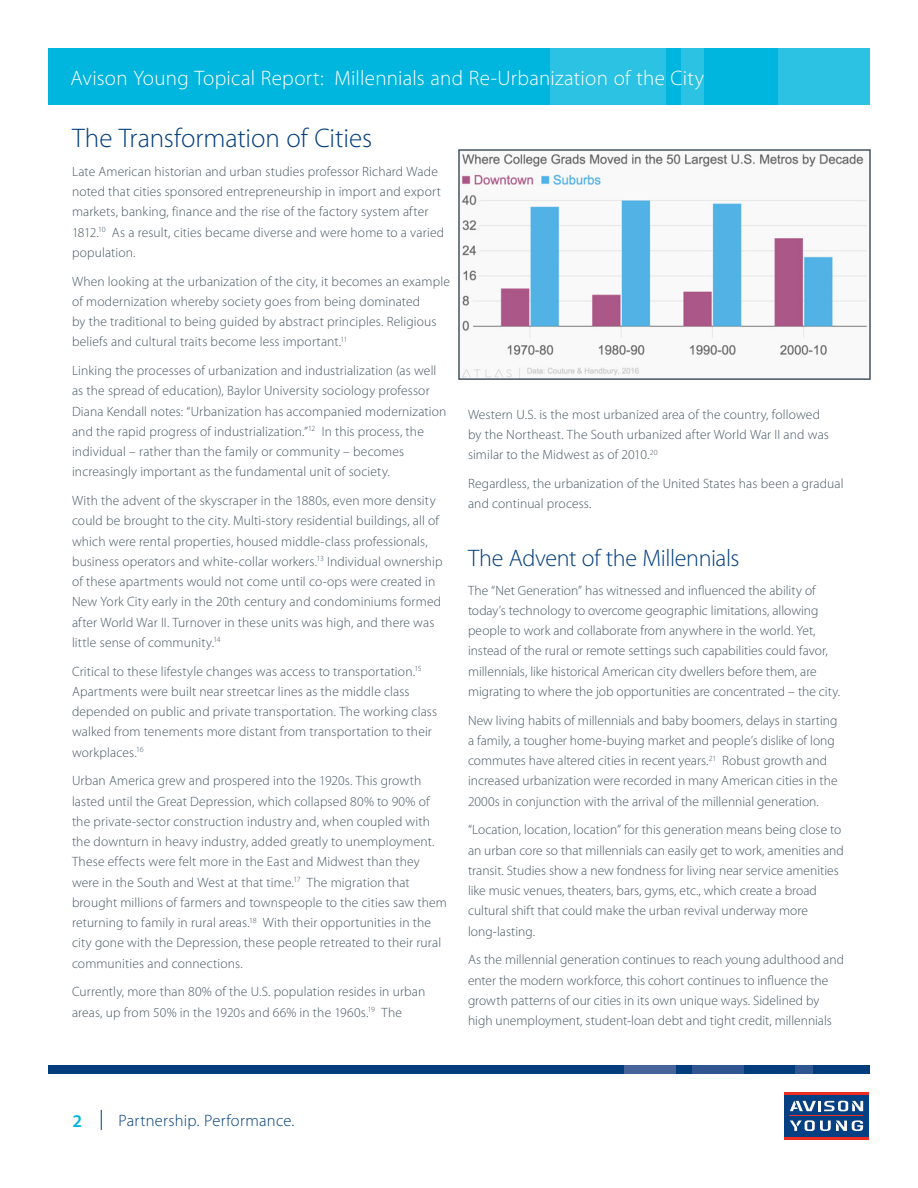
<style>
.page{position:relative;width:918px;height:1188px;background:#fff}
.page>*{position:absolute;margin:0;border:0;box-sizing:border-box;transform-origin:0 0}
.Header_18{font:300 27px "Myriad Pro";letter-spacing:-.005em;color:#013d7d}
.Body_9pt{font:300 24px "Myriad Pro";letter-spacing:-.015em;color:#013d7d}
.t1{font:300 21px "Myriad Pro";letter-spacing:.015em;color:#fff}
.Contact_Header{font:600 18px "Myriad Pro";color:#00b6de}
.t2{font:300 16.5px "Myriad Pro";letter-spacing:.015em;color:#013d7d}
.Body_9pt-2{font:300 13.5px/20.2px "Myriad Pro";letter-spacing:.01em;color:#45555f}
</style>
<div class="page">
<div style="left:48px;top:1065px;width:822px;height:9px;background:#013d7d"></div>
<div style="left:693px;top:1065px;width:51px;height:9px;background:#305691"></div>
<div style="left:795px;top:1065px;width:17px;height:9px;background:#305691"></div>
<div style="left:624px;top:1065px;width:51px;height:9px;background:#46639a"></div>
<svg style="left:101px;top:1110px;width:1px;height:20px"></svg>
<div style="left:48px;top:48px;width:822px;height:56px;background:#00b6de"></div>
<div style="left:682px;top:48px;width:22px;height:56px;background:#2bc2e4"></div>
<div style="left:778px;top:48px;width:92px;height:56px;background:#2bc2e4"></div>
<div style="left:550px;top:48px;width:115px;height:56px;background:#2bc2e4"></div>
<div style="left:785px;top:1095px;width:84px;height:42px;background:#054082"></div>
<svg style="left:790px;top:1101px;width:73px;height:10px"></svg>
<svg style="left:790px;top:1120px;width:73px;height:11px"></svg>
<hr style="left:785px;top:1137px;width:84px;height:3px;background:#ee2e22">
<hr style="left:785px;top:1092px;width:84px;height:3px;background:#ee2e22">
<hr style="left:790px;top:1116px;width:73px;height:1px;background:#ee2e22">
<img style="left:461px;top:153px;width:407px;height:224px">
<div style="left:458px;top:149px;width:413px;height:231px;border:2px solid #45555f"></div>
<h3 class="t1" style="left:70px;top:65px;width:635px">Avison Young Topical Report: Millennials and Re-Urbanization of the City</h3>
<p class="Header_18" style="left:72px;top:122px;width:302px">The Transformation of Cities</p>
<p class="Body_9pt-2" style="left:72px;top:161px;width:374px">Late American historian and urban studies professor Richard Wade noted that cities sponsored entrepreneurship in import and export markets, banking, finance and the rise of the factory system after 1812.<sup>10</sup> As a result, cities became diverse and were home to a varied population.</p>
<p class="Body_9pt-2" style="left:72px;top:271px;width:379px">When looking at the urbanization of the city, it becomes an example of modernization whereby society goes from being dominated<br>by the traditional to being guided by abstract principles. Religious beliefs and cultural traits become less important.<sup>11</sup></p>
<p class="Body_9pt-2" style="left:72px;top:360px;width:376px">Linking the processes of urbanization and industrialization (as well as the spread of education), Baylor University sociology professor Diana Kendall notes: “Urbanization has accompanied modernization and the rapid progress of industrialization.”<sup>12</sup> In this process, the individual – rather than the family or community – becomes increasingly important as the fundamental unit of society.</p>
<p class="Body_9pt-2" style="left:72px;top:490px;width:372px">With the advent of the skyscraper in the 1880s, even more density could be brought to the city. Multi-story residential buildings, all of which were rental properties, housed middle-class professionals, business operators and white-collar workers.<sup>13</sup> Individual ownership of these apartments would not come until co-ops were created in New York City early in the 20th century and condominiums formed after World War II. Turnover in these units was high, and there was little sense of community.<sup>14</sup></p>
<p class="Body_9pt-2" style="left:72px;top:661px;width:367px">Critical to these lifestyle changes was access to transportation.<sup>15<br></sup>Apartments were built near streetcar lines as the middle class depended on public and private transportation. The working class walked from tenements more distant from transportation to their workplaces.<sup>16</sup></p>
<p class="Body_9pt-2" style="left:72px;top:771px;width:377px">Urban America grew and prospered into the 1920s. This growth lasted until the Great Depression, which collapsed 80% to 90% of the private-sector construction industry and, when coupled with the downturn in heavy industry, added greatly to unemployment.<br>These effects were felt more in the East and Midwest than they were in the South and West at that time.<sup>17</sup> The migration that brought millions of farmers and townspeople to the cities saw them returning to family in rural areas.<sup>18</sup> With their opportunities in the city gone with the Depression, these people retreated to their rural communities and connections.</p>
<p class="Body_9pt-2" style="left:72px;top:982px;width:355px">Currently, more than 80% of the U.S. population resides in urban areas, up from 50% in the 1920s and 66% in the 1960s.<sup>19</sup> The</p>
<p class="Body_9pt-2" style="left:468px;top:404px;width:362px">Western U.S. is the most urbanized area of the country, followed by the Northeast. The South urbanized after World War II and was similar to the Midwest as of 2010.<sup>20</sup></p>
<p class="Body_9pt-2" style="left:468px;top:473px;width:377px">Regardless, the urbanization of the United States has been a gradual and continual process.</p>
<p class="Body_9pt" style="left:468px;top:543px;width:273px">The Advent of the Millennials</p>
<p class="Body_9pt-2" style="left:468px;top:580px;width:374px">The “Net Generation” has witnessed and influenced the ability of today’s technology to overcome geographic limitations, allowing people to work and collaborate from anywhere in the world. Yet, instead of the rural or remote settings such capabilities could favor, millennials, like historical American city dwellers before them, are migrating to where the job opportunities are concentrated – the city.</p>
<p class="Body_9pt-2" style="left:468px;top:710px;width:371px">New living habits of millennials and baby boomers, delays in starting a family, a tougher home-buying market and people’s dislike of long commutes have altered cities in recent years.<sup>21</sup> Robust growth and increased urbanization were recorded in many American cities in the 2000s in conjunction with the arrival of the millennial generation.</p>
<p class="Body_9pt-2" style="left:468px;top:820px;width:377px">“Location, location, location” for this generation means being close to an urban core so that millennials can easily get to work, amenities and transit. Studies show a new fondness for living near service amenities like music venues, theaters, bars, gyms, etc., which create a broad cultural shift that could make the urban revival underway more long-lasting.</p>
<p class="Body_9pt-2" style="left:468px;top:950px;width:378px">As the millennial generation continues to reach young adulthood and enter the modern workforce, this cohort continues to influence the growth patterns of our cities in its own unique ways. Sidelined by high unemployment, student-loan debt and tight credit, millennials</p>
<p class="Contact_Header" style="left:73px;top:1109px;width:11px">2</p>
<p class="t2" style="left:118px;top:1111px;width:177px">Partnership. Performance.</p>
</div>
